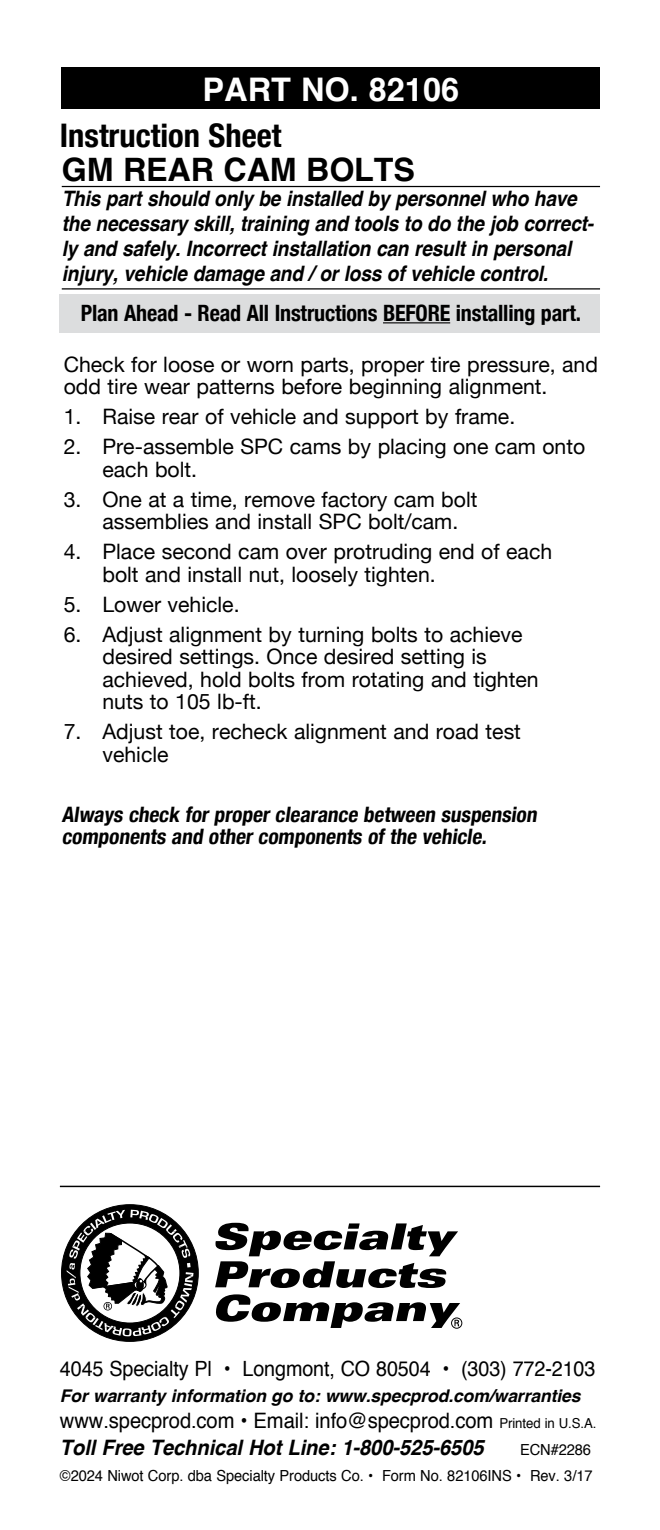
<style>
.page{position:relative;width:660px;height:1530px;background:#fff}
.page>*{position:absolute;margin:0;border:0;box-sizing:border-box;transform-origin:0 0}
.t1{font:700 condensed 32.5px "Helvetica Neue";color:#000}
.t2{font:700 32.5px "Helvetica";color:#fff}
.t3{font:700 32.25px "Helvetica";letter-spacing:-.005em;color:#000}
.t4{font:700 condensed 22.5px "Helvetica Neue";letter-spacing:-.01em;color:#000}
.t5{font:21.25px/22.5px "Helvetica Neue";color:#000}
.t6{font:italic 700 21.25px/25px "Helvetica";letter-spacing:-.01em;color:#000;scale:.9 1}
.t7{font:21.25px/26.2px "Helvetica";letter-spacing:-.005em;color:#000;scale:.95 1}
.t8{font:700 condensed 21.25px/22.5px "Helvetica Neue";color:#000}
.t9{font:21px "Helvetica";letter-spacing:-.005em;color:#000;scale:.94 1}
.t10{font:italic 700 17.5px "Helvetica";letter-spacing:-.005em;color:#000}
.t11{font:15.25px/26.2px "Helvetica";letter-spacing:-.005em;color:#000;text-align:right;scale:.96 1}
.s1{font-size:13.75px}
.s2{font-weight:700;font-style:italic}
</style>
<div class="page">
<div style="left:62px;top:1205px;width:136px;height:136px;background:#000;border-radius:50%"></div>
<svg style="left:215px;top:1223px;width:243px;height:65px"></svg>
<svg style="left:216px;top:1294px;width:246px;height:35px"></svg>
<svg style="left:67px;top:1210px;width:126px;height:127px"></svg>
<div style="left:60px;top:294px;width:540px;height:39px;background:#dcddde"></div>
<hr style="left:383px;top:322px;width:67px;height:1px;background:#000">
<hr style="left:62px;top:186px;width:538px;height:1px;background:#000">
<hr style="left:62px;top:288px;width:538px;height:2px;background:#000">
<hr style="left:60px;top:1186px;width:540px;height:1px;background:#000">
<div style="left:62px;top:68px;width:538px;height:41px;background:#000"></div>
<h1 class="t2" style="left:203px;top:63px;width:258px">PART NO. 82106</h1>
<h1 class="t1" style="left:60px;top:109px;width:223px">Instruction Sheet</h1>
<h2 class="t3" style="left:62px;top:143px;width:355px">GM REAR CAM BOLTS</h2>
<p class="t6" style="left:62px;top:186px;width:593px">This part should only be installed by personnel who have the necessary skill, training and tools to do the job correct&shy;ly and safely. Incorrect installation can result in personal injury, vehicle damage and / or loss of vehicle control.</p>
<p class="t4" style="left:81px;top:294px;width:502px">Plan Ahead - Read All Instructions BEFORE installing part.</p>
<p class="t5" style="left:64px;top:354px;width:536px">Check for loose or worn parts, proper tire pressure, and odd tire wear patterns before beginning alignment.</p>
<p class="t5" style="left:64px;top:407px;width:453px">1. Raise rear of vehicle and support by frame.</p>
<p class="t5" style="left:102px;top:437px;width:484px;text-indent:-39px">2. Pre-assemble SPC cams by placing one cam onto each bolt.</p>
<p class="t5" style="left:102px;top:489px;width:376px;text-indent:-39px">3. One at a time, remove factory cam bolt assemblies and install SPC bolt/cam.</p>
<p class="t5" style="left:102px;top:542px;width:451px;text-indent:-39px">4. Place second cam over protruding end of each bolt and install nut, loosely tighten.</p>
<p class="t5" style="left:64px;top:594px;width:177px">5. Lower vehicle.</p>
<p class="t5" style="left:102px;top:624px;width:438px;text-indent:-39px">6. Adjust alignment by turning bolts to achieve desired settings. Once desired setting is achieved, hold bolts from rotating and tighten nuts to 105 lb-ft.</p>
<p class="t5" style="left:102px;top:722px;width:420px;text-indent:-39px">7. Adjust toe, recheck alignment and road test vehicle</p>
<p class="t8" style="left:62px;top:801px;width:481px">Always check forproperclearance between suspension components and othercomponents ofthe vehicle.</p>
<p class="t9" style="left:60px;top:1352px;width:571px">4045 Specialty Pl • Longmont, CO 80504 • (303) 772-2103</p>
<p class="t10" style="left:60px;top:1382px;width:522px">For warranty information go to: www.specprod.com/warranties</p>
<p class="t7" style="left:60px;top:1408px;width:566px">www.specprod.com • Email: info@specprod.com <span class="s1">Printed in U.S.A.<br></span><span class="s2">Toll Free Technical Hot Line: 1-800-525-6505</span></p>
<p class="t11" style="left:60px;top:1437px;width:556px">ECN#2286<br>©2024 Niwot Corp. dba Specialty Products Co. • Form No. 82106INS • Rev. 3/17</p>
</div>
